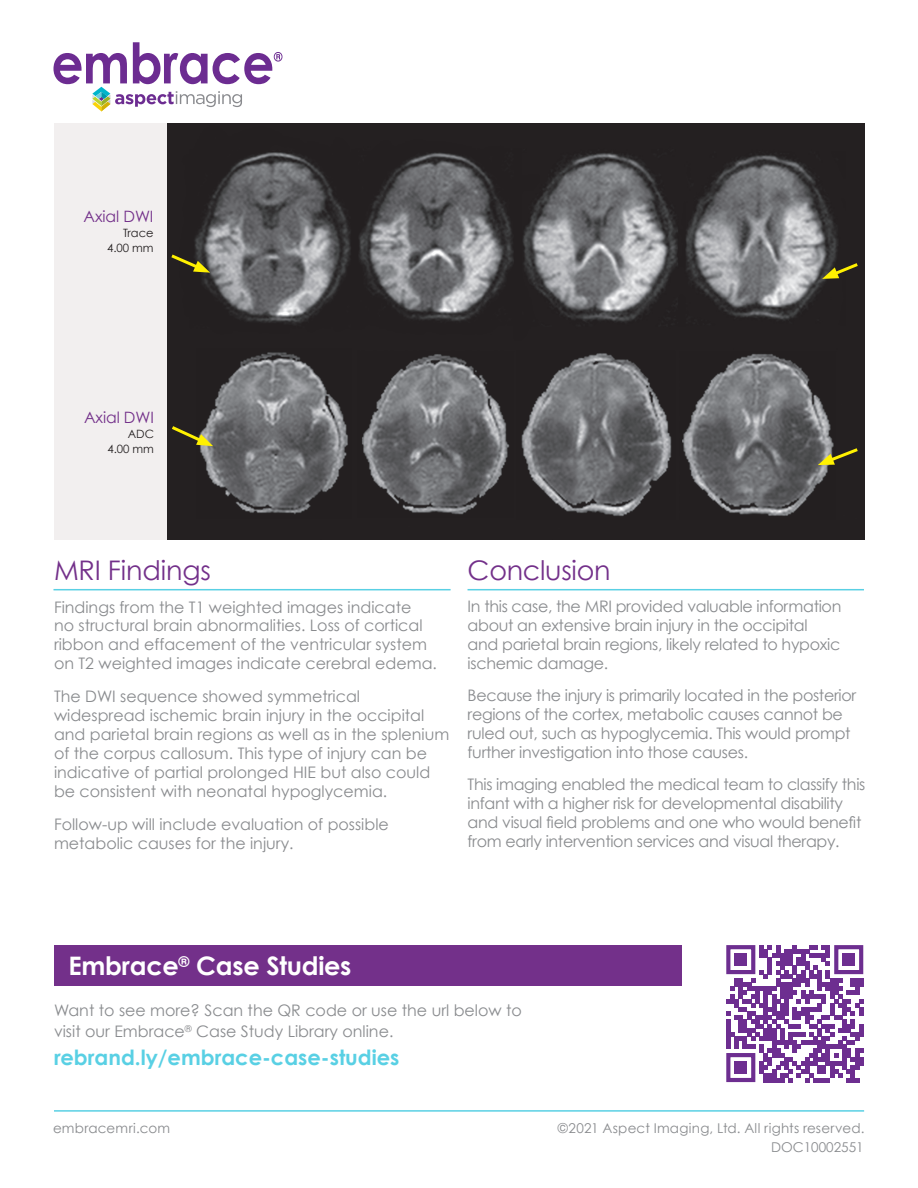
<style>
.page{position:relative;width:918px;height:1188px;background:#fff}
.page>*{position:absolute;margin:0;border:0;box-sizing:border-box;transform-origin:0 0}
.t1{font:27px "Century Gothic";letter-spacing:-.01em;color:#73308a}
.t2{font:700 25.5px "Century Gothic";letter-spacing:-.01em;color:#fff}
.t3{font:700 21px "Century Gothic";color:#59d0e4}
.t4{font:15.9px/18.9px "Century Gothic";color:#898b8e}
.t5{font:15.9px/18.9px "Century Gothic";letter-spacing:-.02em;color:#898b8e}
.article_news_events{font:15.6px "Century Gothic";letter-spacing:-.005em;color:#73308a}
.t6{font:13.5px "Century Gothic";letter-spacing:.015em;color:#898b8e}
.article_news_events-2{font:11.4px/15px "Century Gothic";letter-spacing:-.005em;color:#231f20;text-align:right}
</style>
<div class="page">
<div style="left:54px;top:123px;width:810px;height:417px;background:#f2efef"></div>
<hr style="left:53px;top:589px;width:398px;height:1px;background:#59d0e4">
<svg style="left:53px;top:42px;width:229px;height:69px"></svg>
<hr style="left:54px;top:1110px;width:810px;height:2px;background:#59d0e4">
<img style="left:168px;top:123px;width:696px;height:417px">
<hr style="left:468px;top:589px;width:396px;height:1px;background:#59d0e4">
<svg style="left:726px;top:945px;width:138px;height:138px"></svg>
<div style="left:54px;top:945px;width:627px;height:41px;background:#73308a"></div>
<svg style="left:168px;top:252px;width:42px;height:21px"></svg>
<svg style="left:169px;top:424px;width:44px;height:22px"></svg>
<svg style="left:822px;top:261px;width:39px;height:18px"></svg>
<svg style="left:818px;top:446px;width:43px;height:19px"></svg>
<p class="article_news_events" style="left:84px;top:207px;width:71px">Axial DWI</p>
<p class="article_news_events-2" style="left:107px;top:226px;width:48px">Trace<br>4.00 mm</p>
<p class="article_news_events" style="left:84px;top:408px;width:71px">Axial DWI</p>
<p class="article_news_events-2" style="left:108px;top:426px;width:48px">ADC<br>4.00 mm</p>
<p class="t1" style="left:54px;top:553px;width:159px">MRI Findings</p>
<p class="t4" style="left:54px;top:597px;width:384px">Findings from the T1 weighted images indicate<br>no structural brain abnormalities. Loss of cortical ribbon and effacement of the ventricular system on T2 weighted images indicate cerebral edema.</p>
<p class="t4" style="left:54px;top:687px;width:397px">The DWI sequence showed symmetrical widespread ischemic brain injury in the occipital and parietal brain regions as well as in the splenium of the corpus callosum. This type of injury can be indicative of partial prolonged HIE but also could be consistent with neonatal hypoglycemia.</p>
<p class="t4" style="left:54px;top:814px;width:336px">Follow-up will include evaluation of possible metabolic causes for the injury.</p>
<p class="t1" style="left:468px;top:553px;width:144px">Conclusion</p>
<p class="t5" style="left:468px;top:597px;width:375px">In this case, the MRI provided valuable information about an extensive brain injury in the occipital and parietal brain regions, likely related to hypoxic ischemic damage.</p>
<p class="t5" style="left:468px;top:686px;width:390px">Because the injury is primarily located in the posterior regions of the cortex, metabolic causes cannot be ruled out, such as hypoglycemia. This would prompt further investigation into those causes.</p>
<p class="t5" style="left:468px;top:775px;width:399px">This imaging enabled the medical team to classify this infant with a higher risk for developmental disability and visual field problems and one who would benefit from early intervention services and visual therapy.</p>
<p class="t2" style="left:69px;top:950px;width:284px">Embrace<sup>®</sup> Case Studies</p>
<p class="t4" style="left:54px;top:999px;width:469px;line-height:21px">Want to see more? Scan the QR code or use the url below to visit our Embrace<sup>®</sup> Case Study Library online.</p>
<p class="t3" style="left:54px;top:1044px;width:347px">rebrand.ly/embrace-case-studies</p>
<p class="t6" style="left:53px;top:1120px;width:119px">embracemri.com</p>
<p class="t6" style="left:558px;top:1120px;width:308px">©2021 Aspect Imaging, Ltd. All rights reserved.</p>
<p class="t6" style="left:771px;top:1139px;width:94px">DOC10002551</p>
</div>
